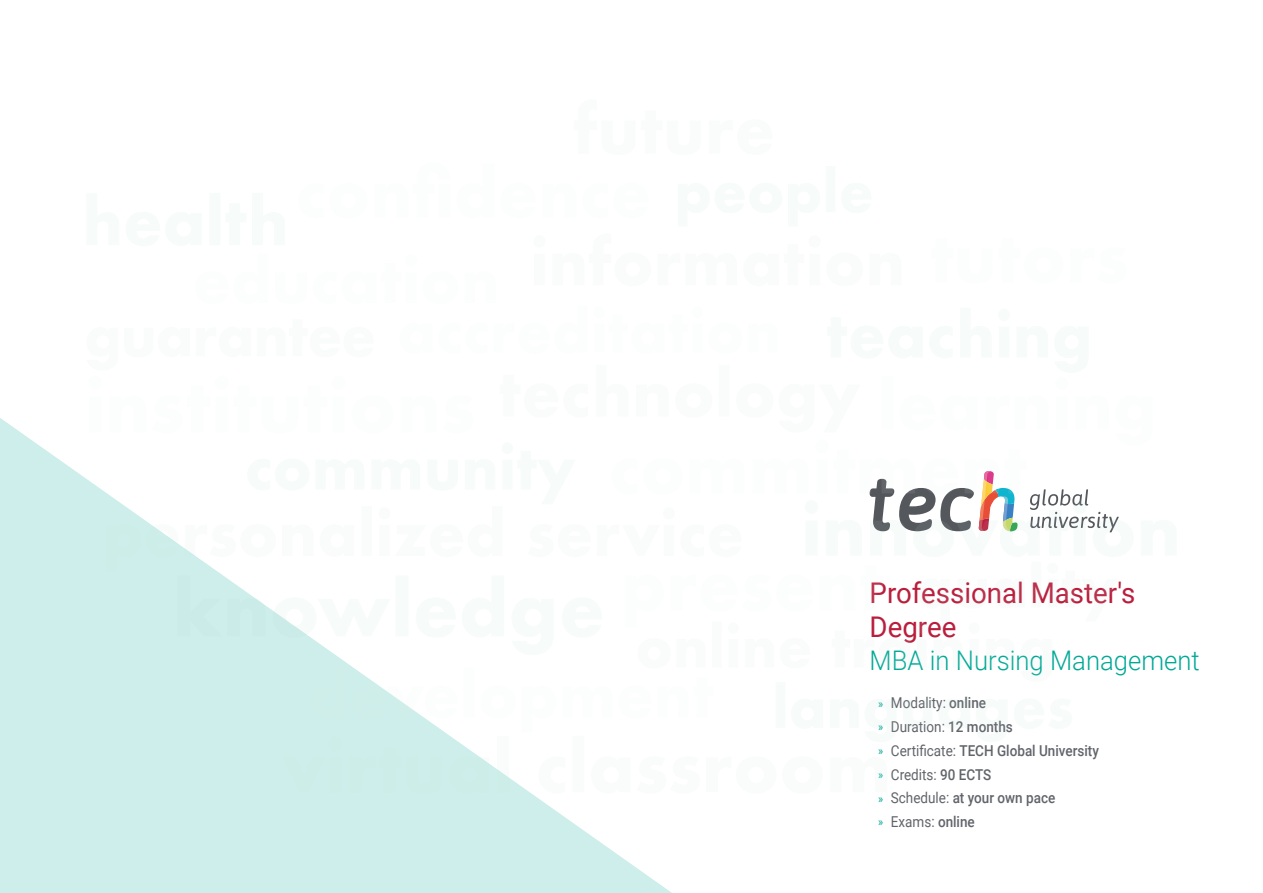
<style>
.page{position:relative;width:1263px;height:893px;background:#fff}
.page>*{position:absolute;margin:0;border:0;box-sizing:border-box;transform-origin:0 0}
.t1{font:28.5px/34.2px "Roboto";color:#ba1e3c}
.t2{font:300 27px "Roboto";color:#00a996;scale:.95 1}
.t3{font:500 15px/23.7px "Roboto";color:#61646a;scale:.9 1}
.s1{font-weight:400;font-size:12px;color:#00a996}
.s2{font-weight:400}
</style>
<div class="page">
<svg style="left:0;top:418px;width:672px;height:475px;background:#d2efec"></svg>
<svg style="left:86px;top:418px;width:1033px;height:376px"></svg>
<h1 class="t1" style="left:870px;top:574px;width:267px">Professional Master's<br>Degree</h1>
<h2 class="t2" style="left:870px;top:641px;width:349px">MBA in Nursing Management</h2>
<p class="t3" style="left:878px;top:690px;width:247px"><span class="s1">»</span> <span class="s2">Modality:</span> online<br><span class="s1">»</span> <span class="s2">Duration:</span> 12 months<br><span class="s1">»</span> <span class="s2">Certificate:</span> TECH Global University <span class="s1">»</span> <span class="s2">Credits:</span> 90 ECTS<br><span class="s1">»</span> <span class="s2">Schedule:</span> at your own pace<br><span class="s1">»</span> <span class="s2">Exams:</span> online</p>
</div>
